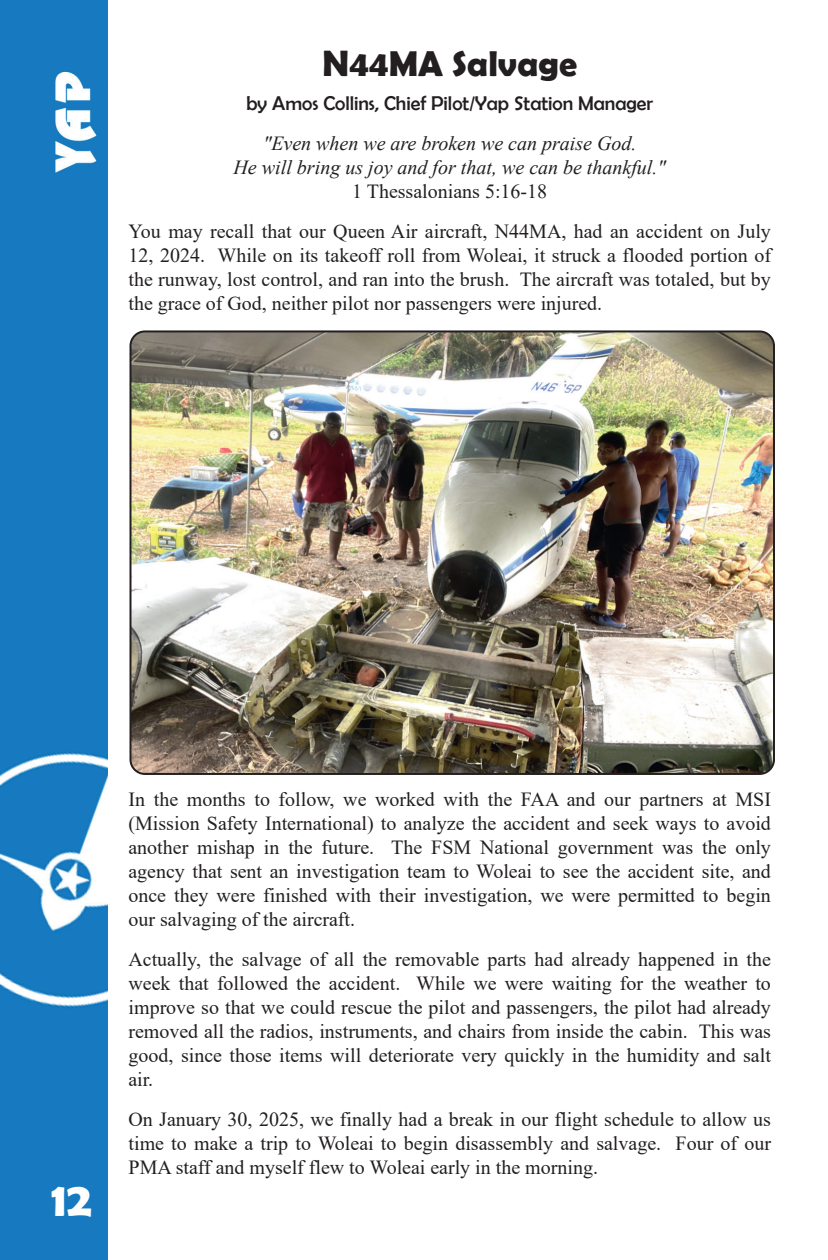
<style>
.page{position:relative;width:828px;height:1260px;background:#fff}
.page>*{position:absolute;margin:0;border:0;box-sizing:border-box;transform-origin:0 0}
.t1{font:700 48px "Berlin Sans FB Demi";color:#fff}
.t2{font:700 36px "Berlin Sans FB Demi";color:#231f20}
.t3{font:20px/24px "Times New Roman";color:#231f20;text-align:justify}
.t4{font:italic 20px/24px "Times New Roman";color:#231f20;text-align:center}
.t5{font:20px "Berlin Sans FB";color:#231f20}
</style>
<div class="page">
<img style="left:0;top:0;width:108px;height:1260px">
<img style="left:130px;top:331px;width:644px;height:443px;border-radius:14px">
<div style="left:129px;top:330px;width:646px;height:445px;border:2px solid #231f20;border-radius:14px"></div>
<h2 class="t2" style="left:322px;top:43px;width:256px">N44MA Salvage</h2>
<p class="t5" style="left:247px;top:92px;width:408px">by Amos Collins, Chief Pilot/Yap Station Manager</p>
<p class="t4" style="left:234px;top:132px;width:434px">"Even when we are broken we can praise God.<br>He will bring us joy and for that, we can be thankful."</p>
<p class="t3" style="left:128px;top:172px;width:644px;line-height:40px;text-align:center">1 Thessalonians 5:16-18<br>You may recall that our Queen Air aircraft, N44MA, had an accident on July</p>
<p class="t3" style="left:128px;top:244px;width:644px">12, 2024. While on its takeoff roll from Woleai, it struck a flooded portion of the runway, lost control, and ran into the brush. The aircraft was totaled, but by the grace of God, neither pilot nor passengers were injured.</p>
<h1 class="t1" style="left:51px;top:1172px;width:42px">12</h1>
<p class="t3" style="left:128px;top:788px;width:644px">In the months to follow, we worked with the FAA and our partners at MSI (Mission Safety International) to analyze the accident and seek ways to avoid another mishap in the future. The FSM National government was the only agency that sent an investigation team to Woleai to see the accident site, and once they were finished with their investigation, we were permitted to begin our salvaging of the aircraft.</p>
<p class="t3" style="left:128px;top:948px;width:644px">Actually, the salvage of all the removable parts had already happened in the week that followed the accident. While we were waiting for the weather to improve so that we could rescue the pilot and passengers, the pilot had already removed all the radios, instruments, and chairs from inside the cabin. This was good, since those items will deteriorate very quickly in the humidity and salt air.</p>
<p class="t3" style="left:128px;top:1108px;width:644px">On January 30, 2025, we finally had a break in our flight schedule to allow us time to make a trip to Woleai to begin disassembly and salvage. Four of our PMA staff and myself flew to Woleai early in the morning.</p>
</div>
